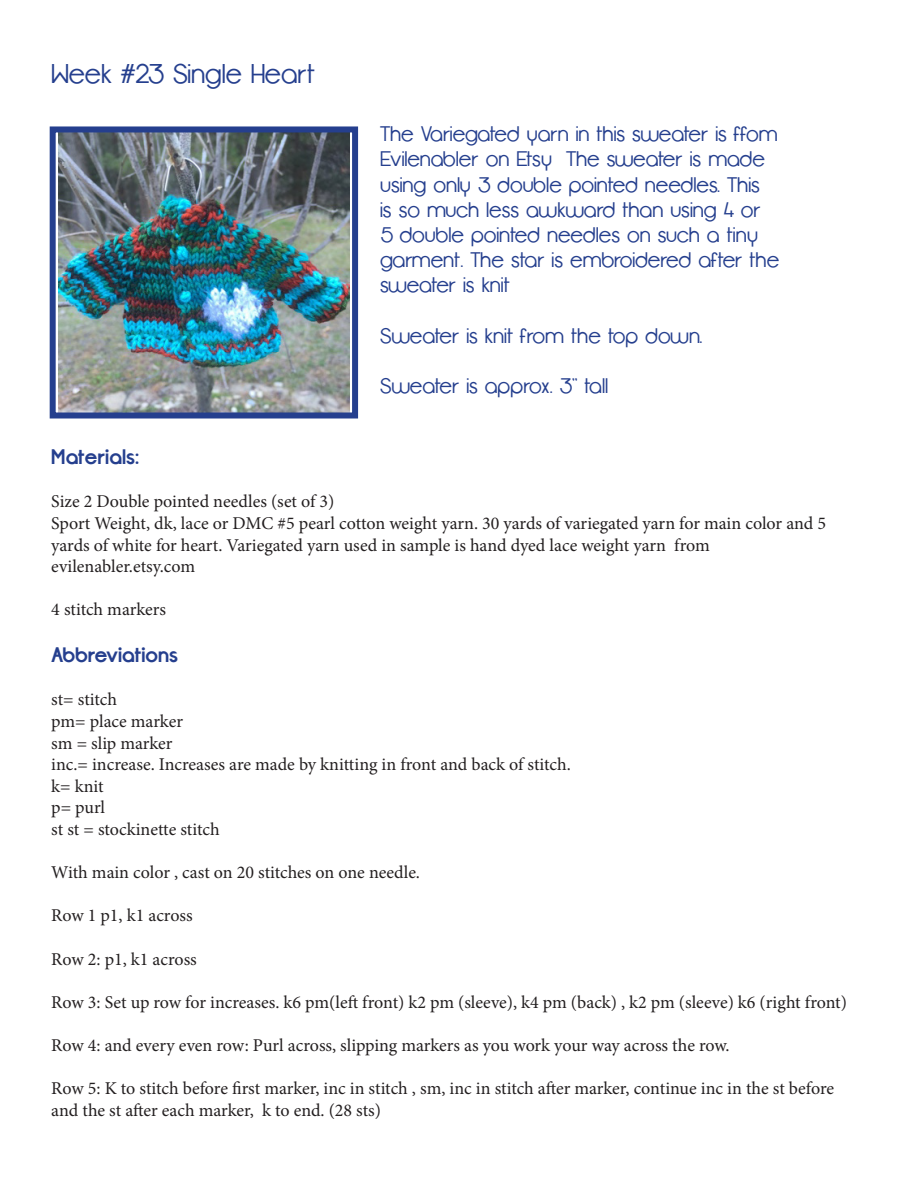
<style>
.page{position:relative;width:918px;height:1188px;background:#fff}
.page>*{position:absolute;margin:0;border:0;box-sizing:border-box;transform-origin:0 0}
.t1{font:27px "Opificio";color:#253f8e}
.t2{font:21px/25.2px "Opificio";color:#253f8e}
.t3{font:700 21px "Opificio";color:#253f8e}
.t4{font:18px/21.6px "Minion Pro";letter-spacing:-.005em;color:#231f20}
</style>
<div class="page">
<img style="left:58px;top:133px;width:292px;height:278px">
<div style="left:50px;top:126px;width:308px;height:292px;border:6px solid #253f8e"></div>
<p class="t1" style="left:51px;top:58px;width:265px">Week #23 Single Heart</p>
<p class="t2" style="left:380px;top:122px;width:401px">The Variegated yarn in this sweater is ffom Evilenabler on Etsy The sweater is made using only 3 double pointed needles. This<br>is so much less awkward than using 4 or<br>5 double pointed needles on such a tiny garment. The star is embroidered after the sweater is knit</p>
<p class="t2" style="left:380px;top:324px;width:324px">Sweater is knit from the top down.</p>
<p class="t2" style="left:380px;top:374px;width:230px">Sweater is approx. 3” tall</p>
<p class="t3" style="left:51px;top:444px;width:89px">Materials:</p>
<p class="t4" style="left:51px;top:491px;width:285px">Size 2 Double pointed needles (set of 3)</p>
<p class="t4" style="left:51px;top:513px;width:776px">Sport Weight, dk, lace or DMC #5 pearl cotton weight yarn. 30 yards of variegated yarn for main color and 5 yards of white for heart. Variegated yarn used in sample is hand dyed lace weight yarn from evilenabler.etsy.com</p>
<p class="t4" style="left:51px;top:599px;width:116px">4 stitch markers</p>
<p class="t3" style="left:51px;top:642px;width:128px">Abbreviations</p>
<p class="t4" style="left:51px;top:689px;width:67px">st= stitch</p>
<p class="t4" style="left:51px;top:711px;width:133px">pm= place marker</p>
<p class="t4" style="left:51px;top:732px;width:123px">sm = slip marker</p>
<p class="t4" style="left:51px;top:754px;width:521px">inc.= increase. Increases are made by knitting in front and back of stitch.</p>
<p class="t4" style="left:51px;top:775px;width:54px">k= knit</p>
<p class="t4" style="left:51px;top:797px;width:55px">p= purl</p>
<p class="t4" style="left:51px;top:819px;width:170px">st st = stockinette stitch</p>
<p class="t4" style="left:51px;top:862px;width:370px">With main color , cast on 20 stitches on one needle.</p>
<p class="t4" style="left:51px;top:905px;width:143px">Row 1 p1, k1 across</p>
<p class="t4" style="left:51px;top:948px;width:147px">Row 2: p1, k1 across</p>
<p class="t4" style="left:51px;top:991px;width:797px">Row 3: Set up row for increases. k6 pm(left front) k2 pm (sleeve), k4 pm (back) , k2 pm (sleeve) k6 (right front)</p>
<p class="t4" style="left:51px;top:1035px;width:680px">Row 4: and every even row: Purl across, slipping markers as you work your way across the row.</p>
<p class="t4" style="left:51px;top:1078px;width:784px">Row 5: K to stitch before first marker, inc in stitch , sm, inc in stitch after marker, continue inc in the st before and the st after each marker, k to end. (28 sts)</p>
</div>
